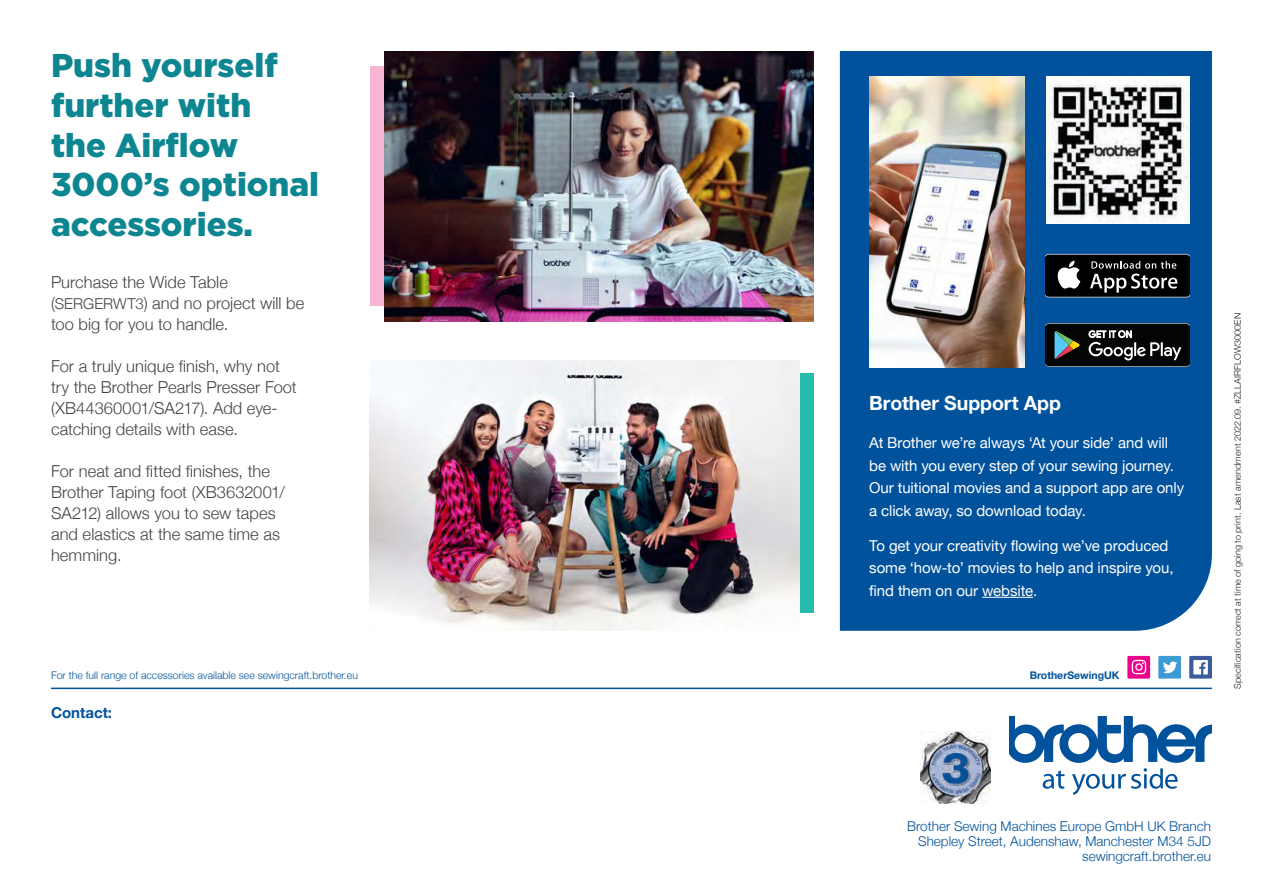
<style>
.page{position:relative;width:1263px;height:893px;background:#fff}
.page>*{position:absolute;margin:0;border:0;box-sizing:border-box;transform-origin:0 0}
.t1{font:900 33px/39.6px "Gotham";color:#0d8691}
.t2{font:700 19.5px "Helvetica Neue";color:#fff}
.t3{font:300 16.5px/21px "Helvetica Neue";letter-spacing:.005em;color:#434445}
.t4{font:15px/22.5px "Helvetica Neue";letter-spacing:-.005em;color:#fff}
.t5{font:700 15px "Helvetica Neue";color:#01529c}
.t6{font:300 13.5px/15px "Helvetica Neue";color:#01529c;text-align:right}
.t7{font:300 10.5px "Helvetica Neue";color:#01529c}
.t8{font:700 10.5px "Helvetica Neue";color:#01529c}
.t9{font:300 9px "Helvetica Neue";letter-spacing:.015em;color:#231f20}
.s1{font-size:15px}
</style>
<div class="page">
<div style="left:370px;top:66px;width:73px;height:239px;background:#f6b5d2"></div>
<div style="left:741px;top:373px;width:73px;height:239px;background:#25bcac"></div>
<div style="left:840px;top:51px;width:372px;height:580px;background:#01529c"></div>
<img style="left:1046px;top:77px;width:143px;height:147px">
<svg style="left:1046px;top:254px;width:143px;height:44px;background:#323334"></svg>
<svg style="left:1046px;top:323px;width:143px;height:44px;background:#2d312e"></svg>
<img style="left:869px;top:77px;width:156px;height:291px">
<img style="left:385px;top:51px;width:429px;height:271px">
<img style="left:370px;top:360px;width:429px;height:271px">
<hr style="left:51px;top:688px;width:1161px;height:1px;background:#01529c">
<svg style="left:1009px;top:716px;width:203px;height:79px"></svg>
<img style="left:921px;top:731px;width:70px;height:72px">
<div style="left:1189px;top:656px;width:23px;height:23px;background:#3c5b9a"></div>
<svg style="left:1193px;top:660px;width:15px;height:14px"></svg>
<div style="left:1127px;top:656px;width:23px;height:23px;background:#ed028c"></div>
<svg style="left:1132px;top:660px;width:14px;height:14px"></svg>
<div style="left:1158px;top:656px;width:23px;height:23px;background:#3c9bd5"></div>
<svg style="left:1163px;top:661px;width:14px;height:12px"></svg>
<hr style="left:982px;top:597px;width:51px;height:1px;background:#fff">
<h1 class="t1" style="left:51px;top:48px;width:270px">Push yourself further with<br>the Airflow<br>3000’s optional accessories.</h1>
<p class="t3" style="left:51px;top:271px;width:255px">Purchase the Wide Table (<span class="s1">SERGERWT3</span>) and no project will be too big for you to handle.</p>
<p class="t3" style="left:51px;top:355px;width:247px">For a truly unique inish, why not try the Brother Pearls Presser Foot (XB44360001/SA217). Add eye&shy;catching details with ease.</p>
<p class="t3" style="left:51px;top:460px;width:235px">For neat and itted i nishes, the<br>Brother Taping foot (XB3632001/<br>SA212) allows you to sew tapes and elastics at the same time as hemming.</p>
<p class="t7" style="left:51px;top:667px;width:308px">For the full range of accessories available see sewingcraft.brother.eu</p>
<p class="t5" style="left:51px;top:707px;width:63px">Contact:</p>
<p class="t2" style="left:869px;top:396px;width:193px">Brother Support App</p>
<p class="t4" style="left:869px;top:433px;width:317px">At Brother we’re always ‘At your side’ and will be with you every step of your sewing journey.<br>Our tuitional movies and a support app are only a click away, so download today.</p>
<p class="t4" style="left:869px;top:535px;width:306px">To get your creativity lowing we’ve produced some ‘how-to’ movies to help and inspire you, ind them on our website.</p>
<p class="t8" style="left:1030px;top:672px;width:91px">BrotherSewingUK</p>
<p class="t9" style="left:1230px;top:689px;width:378px;rotate:-90deg">Speciication correct at time of going to print. Last amendment 2022.09. #ZLLAIRFLOW3000EN</p>
<p class="t6" style="left:907px;top:817px;width:305px">Brother Sewing Machines Europe GmbH UK Branch<br>Shepley Street, Audenshaw, Manchester M34 5JD sewingcraft.brother.eu</p>
</div>
